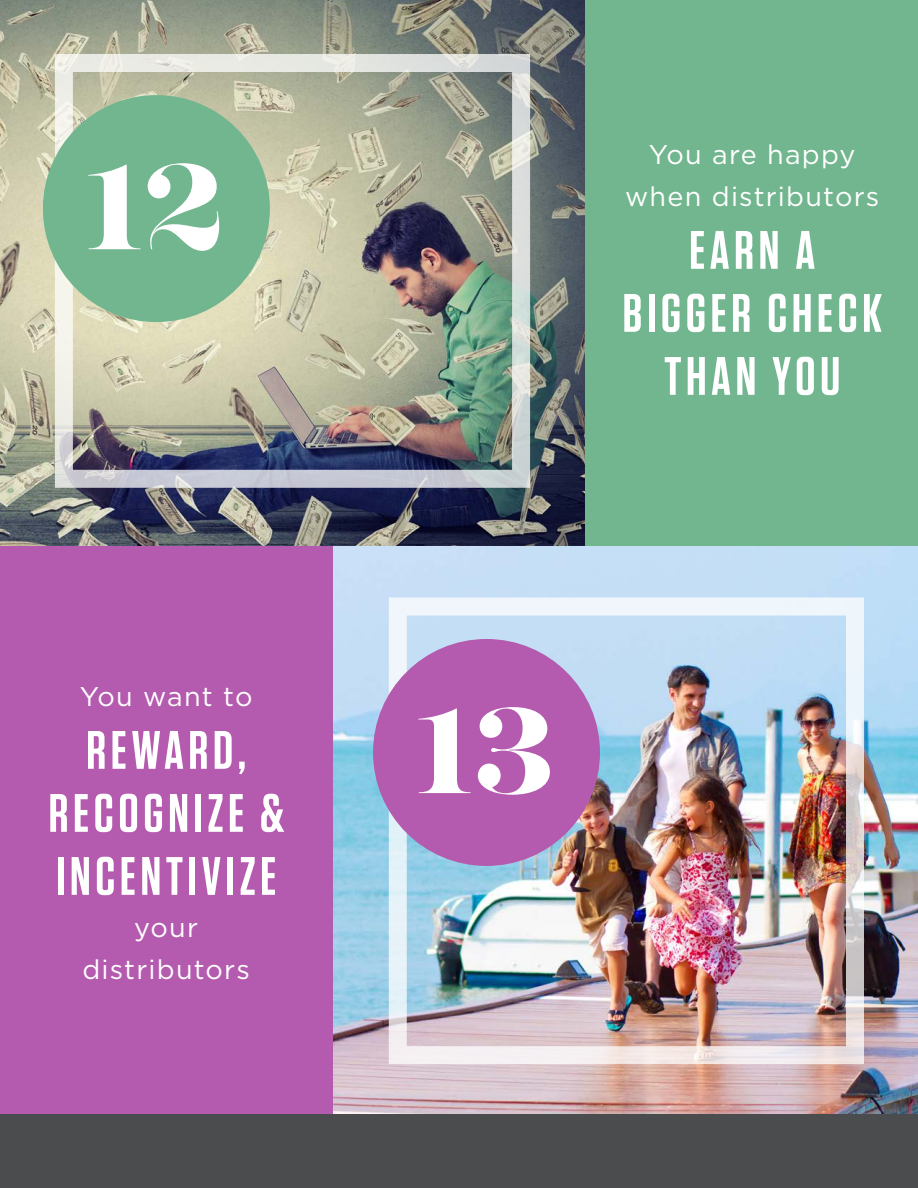
<style>
.page{position:relative;width:918px;height:1188px;background:#fff}
.page>*{position:absolute;margin:0;border:0;box-sizing:border-box;transform-origin:0 0}
.t1{font:800 136.5px "Majesti Banner";color:#fff}
.t2{font:600 54px/63px "Tungsten";letter-spacing:.085em;color:#fff;text-align:center}
.t3{font:27px/42px "Gotham";letter-spacing:.045em;color:#fff;text-align:center}
</style>
<div class="page">
<img style="left:333px;top:545px;width:584px;height:570px">
<div style="left:0;top:544px;width:333px;height:572px;background:#b55baf"></div>
<div style="left:389px;top:598px;width:475px;height:466px;border:18px solid #fff"></div>
<img style="left:0;top:0;width:585px;height:545px">
<div style="left:585px;top:0;width:333px;height:545px;background:#72b68f"></div>
<div style="left:373px;top:639px;width:227px;height:227px;background:#b55baf;border-radius:50%"></div>
<div style="left:0;top:1115px;width:918px;height:73px;background:#4b4c4d"></div>
<div style="left:55px;top:54px;width:475px;height:434px;border:18px solid #fff"></div>
<div style="left:43px;top:95px;width:227px;height:227px;background:#72b68f;border-radius:50%"></div>
<hr style="left:917px;top:545px;width:1px;height:571px;background:#4c83cb">
<p class="t1" style="left:84px;top:118px;width:143px">12</p>
<p class="t3" style="left:80px;top:675px;width:174px">You want to</p>
<p class="t2" style="left:49px;top:720px;width:237px">REWARD,<br>RECOGNIZE &amp;<br>INCENTIVIZE</p>
<p class="t3" style="left:134px;top:906px;width:65px">your</p>
<p class="t3" style="left:82px;top:948px;width:169px">distributors</p>
<p class="t3" style="left:625px;top:133px;width:256px">You are happy when distributors</p>
<p class="t2" style="left:689px;top:220px;width:127px">EARN A</p>
<p class="t2" style="left:623px;top:283px;width:261px">BIGGER CHECK<br>THAN YOU</p>
<p class="t1" style="left:414px;top:662px;width:143px">13</p>
</div>
